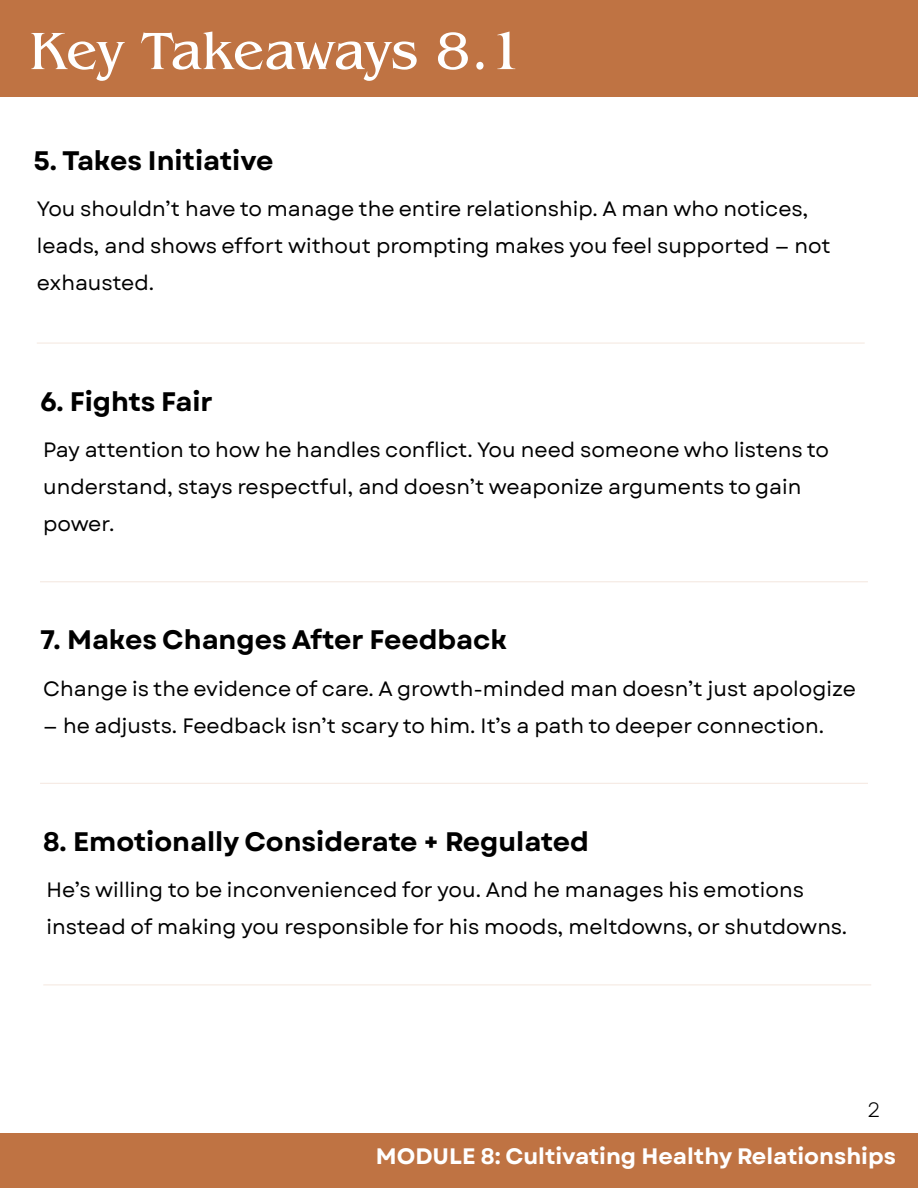
<style>
.page{position:relative;width:918px;height:1188px;background:#fff}
.page>*{position:absolute;margin:0;border:0;box-sizing:border-box;transform-origin:0 0}
.t1{font:54.9px "Benguiat Pro ITC";letter-spacing:-.015em;color:#fff}
.t2{font:700 26.7px "Garet";color:#000}
.t3{font:700 22.35px "Garet";color:#fff}
.t4{font:20.7px/37.2px "Garet";color:#000}
.t5{font:20.7px "Garet";color:#000}
</style>
<div class="page">
<div style="left:0;top:0;width:918px;height:97px;background:#bf7343"></div>
<div style="left:0;top:1133px;width:918px;height:55px;background:#bf7343"></div>
<hr style="left:37px;top:343px;width:828px;height:1px;background:#bf7343">
<hr style="left:40px;top:581px;width:828px;height:1px;background:#bf7343">
<hr style="left:40px;top:783px;width:828px;height:1px;background:#bf7343">
<hr style="left:43px;top:984px;width:828px;height:1px;background:#bf7343">
<h2 class="t1" style="left:29px;top:32px;width:496px">Key Takeaways 8.1</h2>
<p class="t2" style="left:34px;top:141px;width:241px">5. Takes Initiative</p>
<h2 class="t4" style="left:37px;top:190px;width:795px">You shouldn’t have to manage the entire relationship. A man who notices, leads, and shows effort without prompting makes you feel supported — not exhausted.</h2>
<p class="t2" style="left:40px;top:382px;width:174px">6. Fights Fair</p>
<p class="t4" style="left:43px;top:431px;width:788px">Pay attention to how he handles conflict. You need someone who listens to understand, stays respectful, and doesn’t weaponize arguments to gain power.</p>
<p class="t2" style="left:40px;top:621px;width:469px">7. Makes Changes After Feedback</p>
<h2 class="t4" style="left:43px;top:670px;width:814px">Change is the evidence of care. A growth-minded man doesn’t just apologize</h2>
<h2 class="t4" style="left:43px;top:707px;width:782px">— he adjusts. Feedback isn’t scary to him. It’s a path to deeper connection.</h2>
<h2 class="t2" style="left:43px;top:822px;width:547px">8. Emotionally Considerate + Regulated</h2>
<p class="t4" style="left:47px;top:871px;width:802px">He’s willing to be inconvenienced for you. And he manages his emotions instead of making you responsible for his moods, meltdowns, or shutdowns.</p>
<p class="t5" style="left:867px;top:1095px;width:15px">2</p>
<h1 class="t3" style="left:376px;top:1140px;width:522px">MODULE 8: Cultivating Healthy Relationships</h1>
</div>
